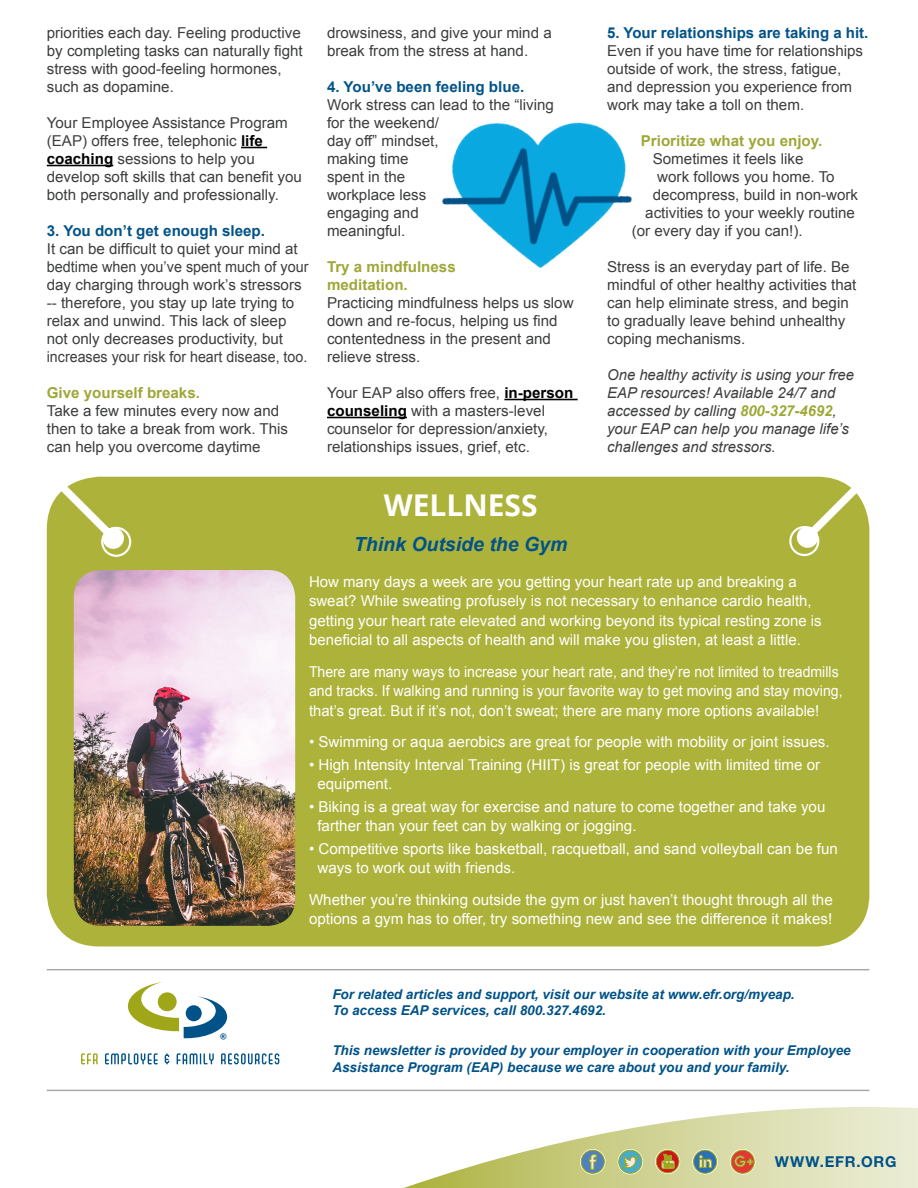
<style>
.page{position:relative;width:918px;height:1188px;background:#fff}
.page>*{position:absolute;margin:0;border:0;box-sizing:border-box;transform-origin:0 0}
.t1{font:700 30px "Open Sans";color:#fff}
.t2{font:italic 700 19.5px "Arial";color:#005288}
.t3{font:15px/18px "Arial";color:#3c3d3e}
.t4{font:15px/19.5px "Arial";color:#fff}
.t5{font:15px/19.5px "Arial";color:#fff;scale:.94 1}
.t6{font:italic 15px/18px "Arial";color:#3c3d3e}
.t7{font:700 15px "Arial";color:#005388}
.t8{font:700 15px/18px "Arial";color:#9fa738}
.t9{font:700 15px "Helvetica Neue";letter-spacing:.05em;color:#005288}
.t10{font:italic 700 13.5px/16.5px "Arial";color:#005288}
.t11{font:700 8.25px "Gill Sans";color:#005288}
.s1{font-weight:700;color:#000}
.s2{font-weight:700;color:#9fa738}
</style>
<div class="page">
<svg style="left:241px;top:147px;width:26px;height:1px"></svg>
<hr style="left:47px;top:165px;width:66px;height:1px;background:#000">
<hr style="left:504px;top:399px;width:74px;height:1px;background:#000">
<hr style="left:327px;top:417px;width:80px;height:1px;background:#000">
<hr style="left:47px;top:969px;width:822px;height:1px;background:#a7a9ac">
<hr style="left:47px;top:1090px;width:822px;height:1px;background:#a7a9ac">
<svg style="left:81px;top:1053px;width:17px;height:11px"></svg>
<svg style="left:105px;top:1053px;width:53px;height:11px"></svg>
<svg style="left:165px;top:1053px;width:4px;height:11px"></svg>
<svg style="left:177px;top:1053px;width:37px;height:11px"></svg>
<svg style="left:221px;top:1053px;width:58px;height:11px"></svg>
<svg style="left:128px;top:982px;width:99px;height:56px"></svg>
<div style="left:186px;top:1005px;width:16px;height:16px;background:#005288;border-radius:50%"></div>
<div style="left:47px;top:477px;width:822px;height:469px;background:#adb33a;border-radius:53px"></div>
<svg style="left:404px;top:1107px;width:514px;height:81px"></svg>
<svg style="left:46px;top:476px;width:78px;height:73px"></svg>
<svg style="left:797px;top:476px;width:73px;height:72px"></svg>
<div style="left:103px;top:527px;width:21px;height:22px;background:#fff;border-radius:50%"></div>
<div style="left:797px;top:526px;width:21px;height:22px;background:#fff;border-radius:50%"></div>
<div style="left:101px;top:527px;width:30px;height:30px;border:2px solid #fff;border-radius:50%"></div>
<div style="left:789px;top:526px;width:30px;height:30px;border:2px solid #fff;border-radius:50%"></div>
<img style="left:74px;top:570px;width:221px;height:356px">
<img style="left:442px;top:122px;width:190px;height:147px">
<p class="t3" style="left:47px;top:24px;width:257px">priorities each day. Feeling productive by completing tasks can naturally fight stress with good-feeling hormones, such as dopamine.</p>
<p class="t3" style="left:47px;top:114px;width:257px">Your Employee Assistance Program (EAP) offers free, telephonic <span class="s1">life coaching</span> sessions to help you develop soft skills that can benefit you both personally and professionally.</p>
<p class="t7" style="left:47px;top:221px;width:220px">3. You don’t get enough sleep.</p>
<p class="t3" style="left:47px;top:240px;width:263px">It can be difficult to quiet your mind at bedtime when you’ve spent much of your day charging through work’s stressors -- therefore, you stay up late trying to relax and unwind. This lack of sleep not only decreases productivity, but increases your risk for heart disease, too.</p>
<p class="t8" style="left:47px;top:384px;width:155px">Give yourself breaks.</p>
<p class="t3" style="left:47px;top:402px;width:243px">Take a few minutes every now and then to take a break from work. This can help you overcome daytime</p>
<p class="t3" style="left:327px;top:24px;width:226px">drowsiness, and give your mind a break from the stress at hand.</p>
<p class="t7" style="left:327px;top:77px;width:199px">4. You’ve been feeling blue.</p>
<p class="t3" style="left:327px;top:96px;width:229px">Work stress can lead to the “living for the weekend/<br>day off” mindset,<br>making time<br>spent in the<br>workplace less<br>engaging and<br>meaningful.</p>
<p class="t8" style="left:327px;top:258px;width:130px">Try a mindfulness meditation.</p>
<p class="t3" style="left:327px;top:294px;width:248px">Practicing mindfulness helps us slow down and re-focus, helping us find contentedness in the present and relieve stress.</p>
<p class="t3" style="left:327px;top:384px;width:248px">Your EAP also offers free, <span class="s1">in-person counseling</span> with a masters-level counselor for depression/anxiety, relationships issues, grief, etc.</p>
<h1 class="t1" style="left:384px;top:484px;width:155px">WELLNESS</h1>
<h2 class="t2" style="left:354px;top:531px;width:215px">Think Outside the Gym</h2>
<p class="t7" style="left:607px;top:23px;width:263px">5. Your relationships are taking a hit.</p>
<p class="t3" style="left:607px;top:42px;width:257px">Even if you have time for relationships outside of work, the stress, fatigue, and depression you experience from work may take a toll on them.</p>
<p class="t8" style="left:641px;top:132px;width:183px">Prioritize what you enjoy.</p>
<p class="t3" style="left:653px;top:150px;width:152px">Sometimes it feels like</p>
<p class="t3" style="left:657px;top:168px;width:179px">work follows you home. To</p>
<p class="t3" style="left:653px;top:186px;width:207px">decompress, build in non-work</p>
<p class="t3" style="left:645px;top:204px;width:211px">activities to your weekly routine</p>
<p class="t3" style="left:632px;top:222px;width:172px">(or every day if you can!).</p>
<p class="t3" style="left:607px;top:258px;width:251px">Stress is an everyday part of life. Be mindful of other healthy activities that can help eliminate stress, and begin to gradually leave behind unhealthy coping mechanisms.</p>
<p class="t6" style="left:607px;top:366px;width:248px">One healthy activity is using your free EAP resources! Available 24/7 and accessed by calling <span class="s2">800-327-4692</span>, your EAP can help you manage life’s challenges and stressors.</p>
<p class="t11" style="left:220px;top:1031px;width:8px">®</p>
<p class="t4" style="left:309px;top:572px;width:514px">How many days a week are you getting your heart rate up and breaking a sweat? While sweating profusely is not necessary to enhance cardio health, getting your heart rate elevated and working beyond its typical resting zone is beneficial to all aspects of health and will make you glisten, at least a little.</p>
<p class="t5" style="left:309px;top:662px;width:569px">There are many ways to increase your heart rate, and they’re not limited to treadmills and tracks. If walking and running is your favorite way to get moving and stay moving, that’s great. But if it’s not, don’t sweat; there are many more options available!</p>
<p class="t4" style="left:309px;top:733px;width:522px">• Swimming or aqua aerobics are great for people with mobility or joint issues.</p>
<p class="t4" style="left:317px;top:755px;width:504px;text-indent:-8px">• High Intensity Interval Training (HIIT) is great for people with limited time or equipment.</p>
<p class="t4" style="left:317px;top:797px;width:510px;text-indent:-8px">• Biking is a great way for exercise and nature to come together and take you farther than your feet can by walking or jogging.</p>
<p class="t4" style="left:317px;top:839px;width:522px;text-indent:-8px">• Competitive sports like basketball, racquetball, and sand volleyball can be fun ways to work out with friends.</p>
<p class="t4" style="left:309px;top:890px;width:525px">Whether you’re thinking outside the gym or just haven’t thought through all the options a gym has to offer, try something new and see the difference it makes!</p>
<p class="t10" style="left:332px;top:986px;width:464px">For related articles and support, visit our website at www.efr.org/myeap.<br>To access EAP services, call 800.327.4692.</p>
<p class="t10" style="left:332px;top:1042px;width:520px">This newsletter is provided by your employer in cooperation with your Employee<br>Assistance Program (EAP) because we care about you and your family.</p>
<p class="t9" style="left:775px;top:1150px;width:123px">WWW.EFR.ORG</p>
</div>
